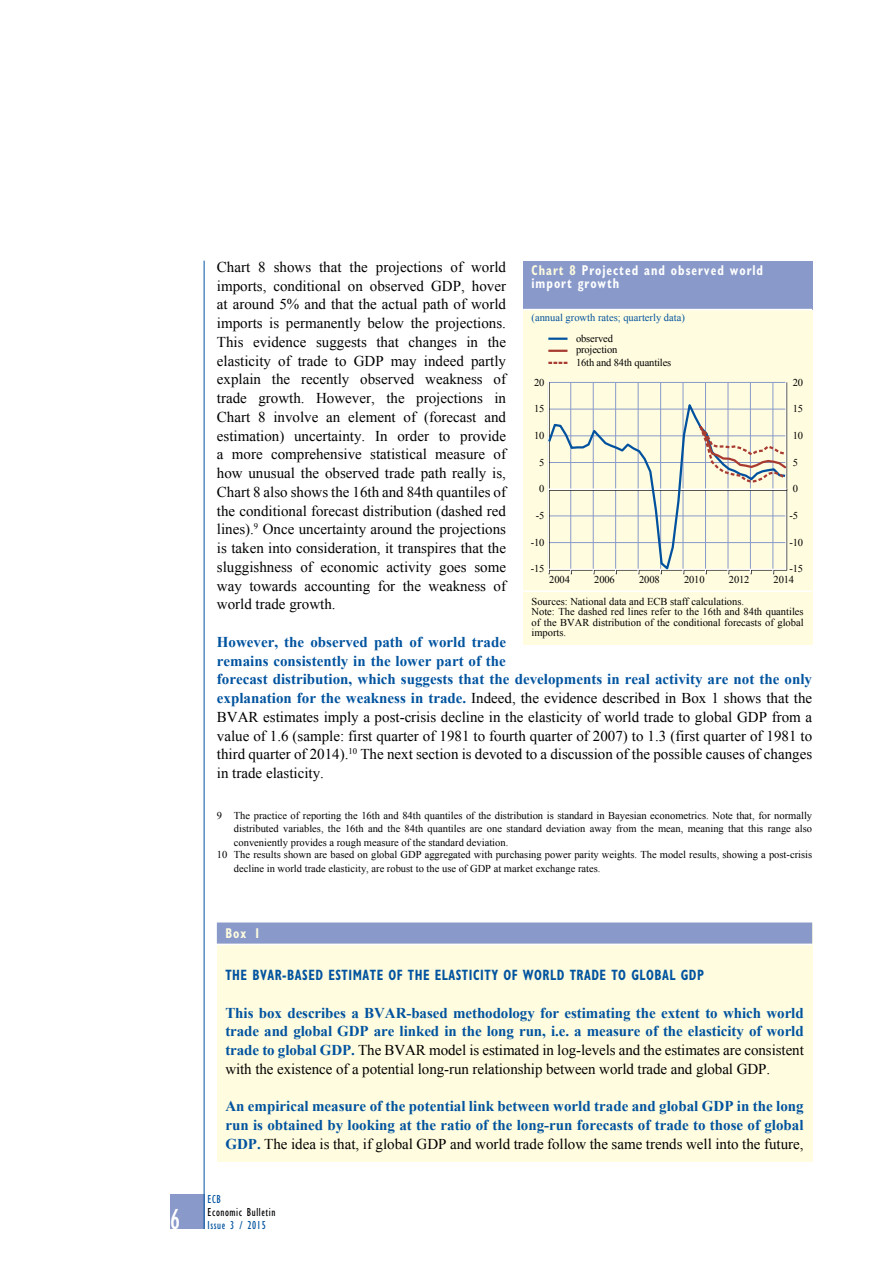
<style>
.page{position:relative;width:893px;height:1263px;background:#fff}
.page>*{position:absolute;margin:0;border:0;box-sizing:border-box;transform-origin:0 0}
.t1{font:condensed 30px "Gill Sans Myriad";color:#fff;scale:.95 1}
.t2{font:15px/18.8px "Times New Roman WGL";color:#000;text-align:justify}
.t3{font:700 15px/18.8px "Times New Roman WGL";color:#00539f;text-align:justify}
.t4{font:700 condensed 15px "Gill Sans Myriad";letter-spacing:.04em;color:#00539f;scale:.85 1}
.t5{font:700 condensed 14.25px/13.5px "Gill Sans Myriad";letter-spacing:.08em;color:#fff;scale:.85 1}
.t6{font:700 condensed 14.25px "Gill Sans Myriad";color:#fffcdf;scale:.85 1}
.t7{font:condensed 12px "Gill Sans Myriad";letter-spacing:.05em;color:#000;scale:.95 1}
.t8{font:condensed 12px "Gill Sans Myriad";letter-spacing:.05em;color:#00539f;scale:.95 1}
.t9{font:10.5px/10.5px "Times New Roman WGL";color:#000}
.t10{font:10.5px "Times New Roman WGL";color:#00539f}
.s1{font-weight:700;color:#00539f}
.s2{color:#fffcdf}
.s3{font-weight:400;color:#000}
</style>
<div class="page">
<div style="left:170px;top:1195px;width:34px;height:34px;background:#899aca"></div>
<hr style="left:204px;top:261px;width:1px;height:968px;background:#00539f">
<div style="left:523px;top:261px;width:289px;height:383px;background:#fffcdf"></div>
<div style="left:523px;top:261px;width:289px;height:49px;background:#899aca"></div>
<hr style="left:523px;top:309px;width:289px;height:1px;background:#fff">
<hr style="left:523px;top:590px;width:289px;height:2px;background:#fff">
<hr style="left:773px;top:382px;width:1px;height:187px;background:#899aca">
<hr style="left:750px;top:382px;width:1px;height:187px;background:#899aca">
<hr style="left:728px;top:382px;width:1px;height:187px;background:#899aca">
<hr style="left:705px;top:382px;width:1px;height:187px;background:#899aca">
<hr style="left:683px;top:382px;width:1px;height:187px;background:#899aca">
<hr style="left:660px;top:382px;width:1px;height:187px;background:#899aca">
<hr style="left:638px;top:382px;width:1px;height:187px;background:#899aca">
<hr style="left:615px;top:382px;width:1px;height:187px;background:#899aca">
<hr style="left:593px;top:382px;width:1px;height:187px;background:#899aca">
<hr style="left:570px;top:382px;width:1px;height:187px;background:#899aca">
<svg style="left:548px;top:338px;width:19px;height:2px"></svg>
<svg style="left:548px;top:350px;width:19px;height:2px"></svg>
<svg style="left:549px;top:362px;width:19px;height:2px"></svg>
<svg style="left:547px;top:398px;width:241px;height:176px"></svg>
<div style="left:217px;top:924px;width:595px;height:238px;background:#fffcdf"></div>
<div style="left:217px;top:922px;width:595px;height:22px;background:#899aca"></div>
<hr style="left:217px;top:944px;width:595px;height:1px;background:#fff">
<h1 class="t1" style="left:170px;top:1201px;width:12px">6</h1>
<p class="t2" style="left:217px;top:257px;width:291px">Chart 8 shows that the projections of world imports, conditional on observed GDP, hover at around 5% and that the actual path of world imports is permanently below the projections.<br>This evidence suggests that changes in the elasticity of trade to GDP may indeed partly explain the recently observed weakness of trade growth. However, the projections in Chart 8 involve an element of (forecast and estimation) uncertainty. In order to provide a more comprehensive statistical measure of how unusual the observed trade path really is, Chart 8 also shows the 16th and 84th quantiles of the conditional forecast distribution (dashed red lines).<sup>9</sup> Once uncertainty around the projections is taken into consideration, it transpires that the sluggishness of economic activity goes some way towards accounting for the weakness of world trade growth.</p>
<p class="t2" style="left:217px;top:632px;width:597px;text-align:left"><span class="s1">However, the observed path of world trade<br>remains consistently in the lower part of the<br>forecast distribution, which suggests that the developments in real activity are not the only explanation for the weakness in trade.</span> Indeed, the evidence described in Box 1 shows that the BVAR estimates imply a post-crisis decline in the elasticity of world trade to global GDP from a value of 1.6 (sample: first quarter of 1981 to fourth quarter of 2007) to 1.3 (first quarter of 1981 to third quarter of 2014).<sup>10</sup> The next section is devoted to a discussion of the possible causes of changes in trade elasticity.</p>
<p class="t9" style="left:217px;top:810px;width:597px">9 The practice of reporting the 16th and 84th quantiles of the distribution is standard in Bayesian econometrics. Note that, for normally</p>
<p class="t9" style="left:234px;top:823px;width:580px">distributed variables, the 16th and the 84th quantiles are one standard deviation away from the mean, meaning that this range also</p>
<p class="t9" style="left:234px;top:837px;width:276px">conveniently provides a rough measure of the standard deviation.</p>
<p class="t9" style="left:217px;top:849px;width:597px">10 The results shown are based on global GDP aggregated with purchasing power parity weights. The model results, showing a post-crisis</p>
<p class="t9" style="left:234px;top:863px;width:368px">decline in world trade elasticity, are robust to the use of GDP at market exchange rates.</p>
<p class="t5" style="left:531px;top:263px;width:274px"><span class="s2">Chart 8</span> projected and observed world import growth</p>
<p class="t10" style="left:531px;top:310px;width:155px">(annual growth rates; quarterly data)</p>
<p class="t9" style="left:576px;top:333px;width:43px;line-height:11.4px">observed projection</p>
<p class="t9" style="left:576px;top:357px;width:97px">16th and 84th quantiles</p>
<p class="t9" style="left:534px;top:377px;width:12px">20</p>
<p class="t9" style="left:793px;top:377px;width:12px">20</p>
<p class="t9" style="left:534px;top:403px;width:12px">15</p>
<p class="t9" style="left:793px;top:403px;width:12px">15</p>
<p class="t9" style="left:534px;top:430px;width:12px">10</p>
<p class="t9" style="left:793px;top:430px;width:12px">10</p>
<p class="t9" style="left:539px;top:457px;width:7px">5</p>
<p class="t9" style="left:793px;top:457px;width:7px">5</p>
<p class="t9" style="left:539px;top:483px;width:7px">0</p>
<p class="t9" style="left:793px;top:483px;width:7px">0</p>
<p class="t9" style="left:536px;top:510px;width:10px">-5</p>
<p class="t9" style="left:789px;top:510px;width:10px">-5</p>
<p class="t9" style="left:531px;top:537px;width:15px">-10</p>
<p class="t9" style="left:789px;top:537px;width:15px">-10</p>
<p class="t9" style="left:531px;top:563px;width:15px">-15</p>
<p class="t9" style="left:789px;top:563px;width:15px">-15</p>
<p class="t9" style="left:549px;top:574px;width:22px">2004</p>
<p class="t9" style="left:594px;top:574px;width:22px">2006</p>
<p class="t9" style="left:639px;top:574px;width:22px">2008</p>
<p class="t9" style="left:684px;top:574px;width:22px">2010</p>
<p class="t9" style="left:729px;top:574px;width:22px">2012</p>
<p class="t9" style="left:774px;top:574px;width:22px">2014</p>
<p class="t9" style="left:531px;top:596px;width:274px">Sources: National data and ECB staff calculations.<br>Note: The dashed red lines refer to the 16th and 84th quantiles of the BVAR distribution of the conditional forecasts of global imports.</p>
<p class="t6" style="left:225px;top:925px;width:43px">Box 1</p>
<p class="t4" style="left:225px;top:966px;width:171px">The BVAR-based esti mate</p>
<p class="t4" style="left:388px;top:966px;width:95px">of the elasticity</p>
<p class="t4" style="left:503px;top:966px;width:187px">of world trade to global</p>
<p class="t4" style="left:681px;top:966px;width:10px">GDP</p>
<p class="t3" style="left:225px;top:1003px;width:580px">This box describes a BVAR-based methodology for estimating the extent to which world trade and global GDP are linked in the long run, i.e. a measure of the elasticity of world trade to global GDP. <span class="s3">The BVAR model is estimated in log-levels and the estimates are consistent with the existence of a potential long-run relationship between world trade and global GDP.</span></p>
<p class="t3" style="left:225px;top:1096px;width:580px">An empirical measure of the potential link between world trade and global GDP in the long run is obtained by looking at the ratio of the long-run forecasts of trade to those of global GDP. <span class="s3">The idea is that, if global GDP and world trade follow the same trends well into the future,</span></p>
<p class="t8" style="left:207px;top:1191px;width:16px">ECB</p>
<p class="t7" style="left:207px;top:1205px;width:73px">Economic Bulletin</p>
<p class="t8" style="left:207px;top:1218px;width:63px">Issue 3 / 2015</p>
</div>
